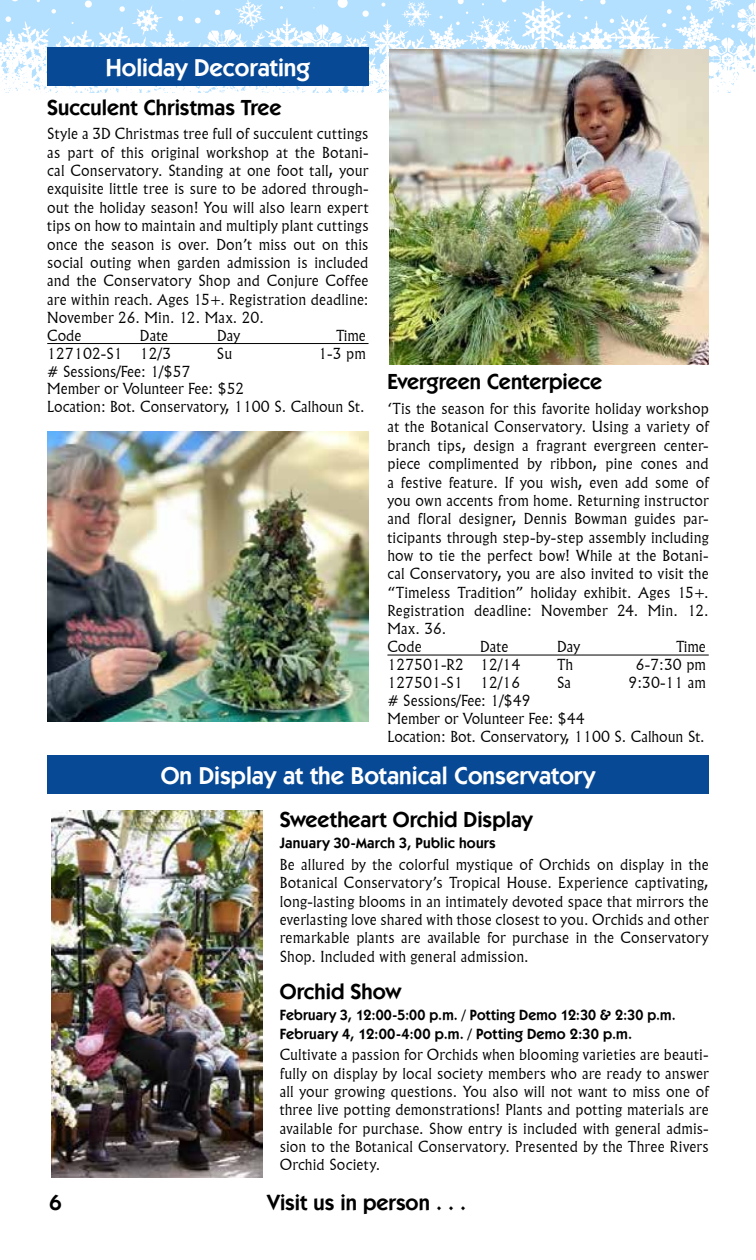
<style>
.page{position:relative;width:756px;height:1260px;background:#fff}
.page>*{position:absolute;margin:0;border:0;box-sizing:border-box;transform-origin:0 0}
.t1{font:600 24.5px "Kabel IT Cby BT";color:#fff}
.t2{font:600 21.88px "Kabel IT Cby BT";color:#000}
.t3{font:300 14.88px/18.4px "Flareserif 821 BT";letter-spacing:.01em;color:#000}
.t4{font:600 14.88px/18.4px "Kabel IT Cby BT";letter-spacing:.015em;color:#000}
</style>
<div class="page">
<svg style="left:0;top:0;width:703px;height:129px"></svg>
<svg style="left:703px;top:0;width:52px;height:93px"></svg>
<hr style="left:47px;top:343px;width:322px;height:1px;background:#000">
<hr style="left:387px;top:655px;width:322px;height:1px;background:#000">
<div style="left:47px;top:47px;width:322px;height:39px;background:#074995"></div>
<img style="left:390px;top:50px;width:319px;height:315px">
<img style="left:47px;top:431px;width:322px;height:290px">
<div style="left:47px;top:755px;width:662px;height:39px;background:#074995"></div>
<img style="left:52px;top:810px;width:210px;height:367px">
<h1 class="t1" style="left:106px;top:52px;width:206px">Holiday Decorating</h1>
<h2 class="t2" style="left:47px;top:94px;width:236px">Succulent Christmas Tree</h2>
<p class="t3" style="left:47px;top:124px;width:323px">Style a 3D Christmas tree full of succulent cuttings as part of this original workshop at the Botani&shy;cal Conservatory. Standing at one foot tall, your exquisite little tree is sure to be adored through&shy;out the holiday season! You will also learn expert tips on how to maintain and multiply plant cuttings once the season is over. Don’t miss out on this social outing when garden admission is included and the Conservatory Shop and Conjure Coffee are within reach. Ages 15+. Registration deadline:<br>November 26. Min. 12. Max. 20.<br>Code</p>
<p class="t3" style="left:140px;top:326px;width:30px">Date</p>
<p class="t3" style="left:217px;top:326px;width:25px">Day</p>
<p class="t3" style="left:336px;top:326px;width:31px">Time</p>
<p class="t3" style="left:47px;top:344px;width:126px">127102-S1 12/3</p>
<p class="t3" style="left:217px;top:344px;width:17px">Su</p>
<p class="t3" style="left:318px;top:344px;width:49px">1-3 pm</p>
<p class="t3" style="left:47px;top:362px;width:319px;line-height:17.8px"># Sessions/Fee: 1/$57<br>Member or Volunteer Fee: $52<br>Location: Bot. Conservatory, 1100 S. Calhoun St.</p>
<h2 class="t2" style="left:387px;top:368px;width:216px">Evergreen Centerpiece</h2>
<p class="t3" style="left:387px;top:399px;width:323px">‘Tis the season for this favorite holiday workshop at the Botanical Conservatory. Using a variety of branch tips, design a fragrant evergreen center&shy;piece complimented by ribbon, pine cones and a festive feature. If you wish, even add some of you own accents from home. Returning instructor and floral designer, Dennis Bowman guides par&shy;ticipants through step-by-step assembly including how to tie the perfect bow! While at the Botani&shy;cal Conservatory, you are also invited to visit the “Timeless Tradition” holiday exhibit. Ages 15+.<br>Registration deadline: November 24. Min. 12.<br>Max. 36.<br>Code</p>
<p class="t3" style="left:480px;top:637px;width:30px">Date</p>
<p class="t3" style="left:557px;top:637px;width:25px">Day</p>
<p class="t3" style="left:676px;top:637px;width:31px">Time</p>
<p class="t3" style="left:387px;top:655px;width:135px">127501-R2 12/14</p>
<p class="t3" style="left:557px;top:655px;width:18px">Th</p>
<p class="t3" style="left:636px;top:655px;width:71px">6-7:30 pm</p>
<p class="t3" style="left:387px;top:673px;width:135px">127501-S1 12/16</p>
<p class="t3" style="left:557px;top:673px;width:16px">Sa</p>
<p class="t3" style="left:628px;top:673px;width:79px">9:30-11 am</p>
<p class="t3" style="left:387px;top:691px;width:319px;line-height:17.8px"># Sessions/Fee: 1/$49<br>Member or Volunteer Fee: $44<br>Location: Bot. Conservatory, 1100 S. Calhoun St.</p>
<h1 class="t1" style="left:161px;top:760px;width:436px">On Display at the Botanical Conservatory</h1>
<h2 class="t2" style="left:280px;top:806px;width:255px">Sweetheart Orchid Display</h2>
<p class="t4" style="left:280px;top:834px;width:218px">January 30-March 3, Public hours</p>
<p class="t3" style="left:280px;top:855px;width:431px;text-align:justify">Be allured by the colorful mystique of Orchids on display in the Botanical Conservatory’s Tropical House. Experience captivating, long-lasting blooms in an intimately devoted space that mirrors the everlasting love shared with those closest to you. Orchids and other remarkable plants are available for purchase in the Conservatory Shop. Included with general admission.</p>
<h2 class="t2" style="left:280px;top:978px;width:123px">Orchid Show</h2>
<p class="t4" style="left:280px;top:1006px;width:397px">February 3, 12:00-5:00 p.m. / Potting Demo 12:30 &amp; 2:30 p.m.<br>February 4, 12:00-4:00 p.m. / Potting Demo 2:30 p.m.</p>
<p class="t3" style="left:280px;top:1045px;width:431px;text-align:justify">Cultivate a passion for Orchids when blooming varieties are beauti&shy;fully on display by local society members who are ready to answer all your growing questions. You also will not want to miss one of three live potting demonstrations! Plants and potting materials are available for purchase. Show entry is included with general admis&shy;sion to the Botanical Conservatory. Presented by the Three Rivers Orchid Society.</p>
<h2 class="t2" style="left:49px;top:1189px;width:14px">6</h2>
<h2 class="t2" style="left:268px;top:1189px;width:200px">Visit us in person . . .</h2>
</div>
